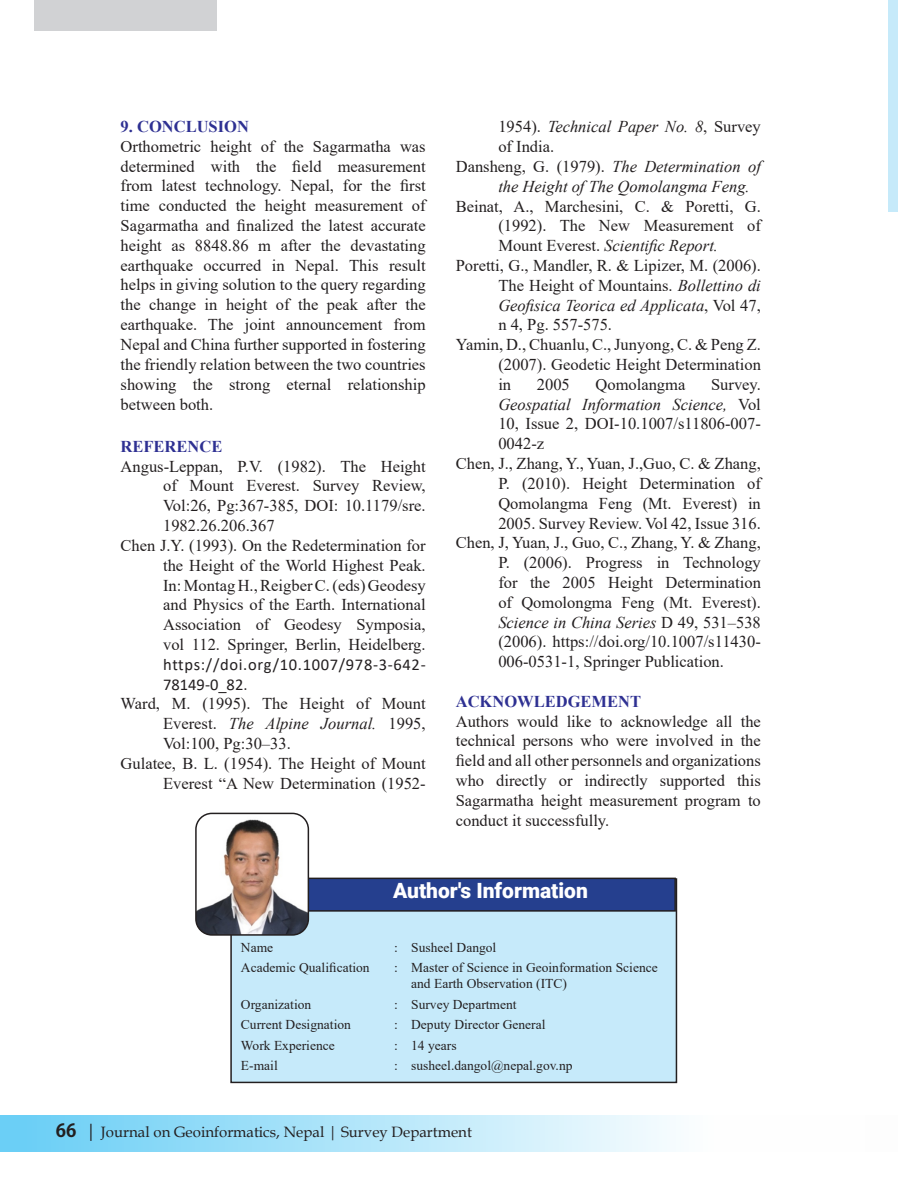
<style>
.page{position:relative;width:898px;height:1204px;background:#fff}
.page>*{position:absolute;margin:0;border:0;box-sizing:border-box;transform-origin:0 0}
.t1{font:900 21px "Roboto";color:#fff}
.t2{font:16.5px/19.8px "Times New Roman";color:#231f20;text-align:justify}
.t3{font:italic 16.5px/19.8px "Times New Roman";color:#231f20}
._11{font:700 16.5px "Times New Roman";color:#2e3092}
.t4{font:15px "Book Antiqua";color:#231f20}
.t5{font:13.5px/16.2px "Times New Roman";color:#231f20}
.s1{font-family:"Calibri"}
.s2{font-style:italic}
.s3{font-style:normal}
.s4{font-family:"Koz Go Pr 6 N";font-weight:700;font-size:18px}
.s5{font-size:18px}
</style>
<div class="page">
<div style="left:0;top:1114px;width:897px;height:37px;background:linear-gradient(to right,#6bcff6,#fff)"></div>
<div style="left:865px;top:1114px;width:32px;height:37px;background:#fdfdfd"></div>
<div style="left:35px;top:0;width:182px;height:31px;background:#d1d2d4"></div>
<div style="left:231px;top:878px;width:445px;height:204px;background:#c6eafa"></div>
<div style="left:230px;top:878px;width:447px;height:205px;border:2px solid #231f20"></div>
<div style="left:233px;top:878px;width:442px;height:32px;background:#253f8e"></div>
<div style="left:232px;top:877px;width:443px;height:34px;border:2px solid #231f20"></div>
<img style="left:196px;top:815px;width:112px;height:119px">
<div style="left:195px;top:812px;width:114px;height:123px;border:2px solid #231f20;border-radius:16px"></div>
<div style="left:887px;top:0;width:10px;height:212px;background:#c6eafa"></div>
<p class="_11" style="left:120px;top:115px;width:130px">9. CONCLUSION</p>
<p class="t2" style="left:120px;top:136px;width:306px">Orthometric height of the Sagarmatha was determined with the field measurement from latest technology. Nepal, for the first time conducted the height measurement of Sagarmatha and finalized the latest accurate height as 8848.86 m after the devastating earthquake occurred in Nepal. This result helps in giving solution to the query regarding the change in height of the peak after the earthquake. The joint announcement from Nepal and China further supported in fostering the friendly relation between the two countries showing the strong eternal relationship between both.</p>
<p class="_11" style="left:120px;top:434px;width:103px">REFERENCE</p>
<p class="t2" style="left:163px;top:455px;width:264px;text-indent:-43px">Angus-Leppan, P.V. (1982). The Height of Mount Everest. Survey Review, Vol:26, Pg:367-385, DOI: 10.1179/sre.<br>1982.26.206.367</p>
<p class="t2" style="left:163px;top:535px;width:264px;text-indent:-43px">Chen J.Y. (1993). On the Redetermination for the Height of the World Highest Peak.<br>In: Montag H., Reigber C. (eds) Geodesy and Physics of the Earth. International Association of Geodesy Symposia, vol 112. Springer, Berlin, Heidelberg. <span class="s1">https://doi.org/10.1007/978-3-642- 78149-0_82</span>.</p>
<p class="t2" style="left:163px;top:693px;width:264px;text-indent:-43px">Ward, M. (1995). The Height of Mount Everest. <span class="s2">The Alpine Journal.</span> 1995, Vol:100, Pg:30–33.</p>
<p class="t2" style="left:120px;top:752px;width:306px;text-align:right">Gulatee, B. L. (1954). The Height of Mount<br>Everest “A New Determination (1952-</p>
<p class="t2" style="left:498px;top:116px;width:264px">1954). <span class="s2">Technical Paper No. 8</span>, Survey of India.</p>
<p class="t3" style="left:498px;top:156px;width:264px;text-indent:-43px"><span class="s3">Dansheng, G. (1979).</span> The Determination of the Height of The Qomolangma Feng.</p>
<p class="t2" style="left:498px;top:195px;width:264px;text-indent:-43px">Beinat, A., Marchesini, C. &amp; Poretti, G. (1992). The New Measurement of Mount Everest. <span class="s2">Scientific Report.</span></p>
<p class="t2" style="left:498px;top:255px;width:264px;text-indent:-43px">Poretti, G., Mandler, R. &amp; Lipizer, M. (2006).<br>The Height of Mountains. <span class="s2">Bollettino di Geofisica Teorica ed Applicata</span>, Vol 47, n 4, Pg. 557-575.</p>
<p class="t2" style="left:498px;top:334px;width:264px;text-indent:-43px">Yamin, D., Chuanlu, C., Junyong, C. &amp; Peng Z. (2007). Geodetic Height Determination in</p>
<p class="t2" style="left:536px;top:374px;width:34px">2005</p>
<p class="t2" style="left:595px;top:374px;width:91px">Qomolangma</p>
<p class="t2" style="left:498px;top:374px;width:264px;text-indent:213px">Survey.<br><span class="s2">Geospatial Information Science,</span> Vol 10, Issue 2, DOI-10.1007/s11806-007- 0042-z</p>
<p class="t2" style="left:498px;top:453px;width:264px;text-indent:-43px">Chen, J., Zhang, Y., Yuan, J.,Guo, C. &amp; Zhang, P. (2010). Height Determination of Qomolangma Feng (Mt. Everest) in 2005. Survey Review. Vol 42, Issue 316.</p>
<p class="t2" style="left:498px;top:532px;width:264px;text-indent:-43px">Chen, J, Yuan, J., Guo, C., Zhang, Y. &amp; Zhang, P. (2006). Progress in Technology for the 2005 Height Determination of Qomolongma Feng (Mt. Everest).<br><span class="s2">Science in China Series</span> D 49, 531–538 (2006). https://doi.org/10.1007/s11430- 006-0531-1, Springer Publication.</p>
<p class="_11" style="left:455px;top:689px;width:187px">ACKNOWLEDGEMENT</p>
<p class="t2" style="left:455px;top:710px;width:306px">Authors would like to acknowledge all the technical persons who were involved in the field and all other personnels and organizations who directly or indirectly supported this Sagarmatha height measurement program to conduct it successfully.</p>
<p class="t1" style="left:393px;top:876px;width:196px">Author's Information</p>
<p class="t5" style="left:241px;top:938px;width:34px">Name</p>
<p class="t5" style="left:394px;top:938px;width:104px">: Susheel Dangol</p>
<p class="t5" style="left:241px;top:958px;width:130px">Academic Qualification</p>
<p class="t5" style="left:411px;top:958px;width:248px;text-indent:-17px">: Master of Science in Geoinformation Science and Earth Observation (ITC)</p>
<p class="t5" style="left:241px;top:995px;width:72px">Organization</p>
<p class="t5" style="left:394px;top:995px;width:124px">: Survey Department</p>
<p class="t5" style="left:241px;top:1015px;width:111px">Current Designation</p>
<p class="t5" style="left:394px;top:1015px;width:153px">: Deputy Director General</p>
<p class="t5" style="left:241px;top:1036px;width:95px">Work Experience</p>
<p class="t5" style="left:394px;top:1036px;width:64px">: 14 years</p>
<p class="t5" style="left:241px;top:1056px;width:38px">E-mail</p>
<p class="t5" style="left:394px;top:1056px;width:180px">: susheel.dangol@nepal.gov.np</p>
<p class="t4" style="left:56px;top:1121px;width:417px"><span class="s4">66</span> <span class="s5">|</span> Journal on Geoinformatics, Nepal | Survey Department</p>
</div>
